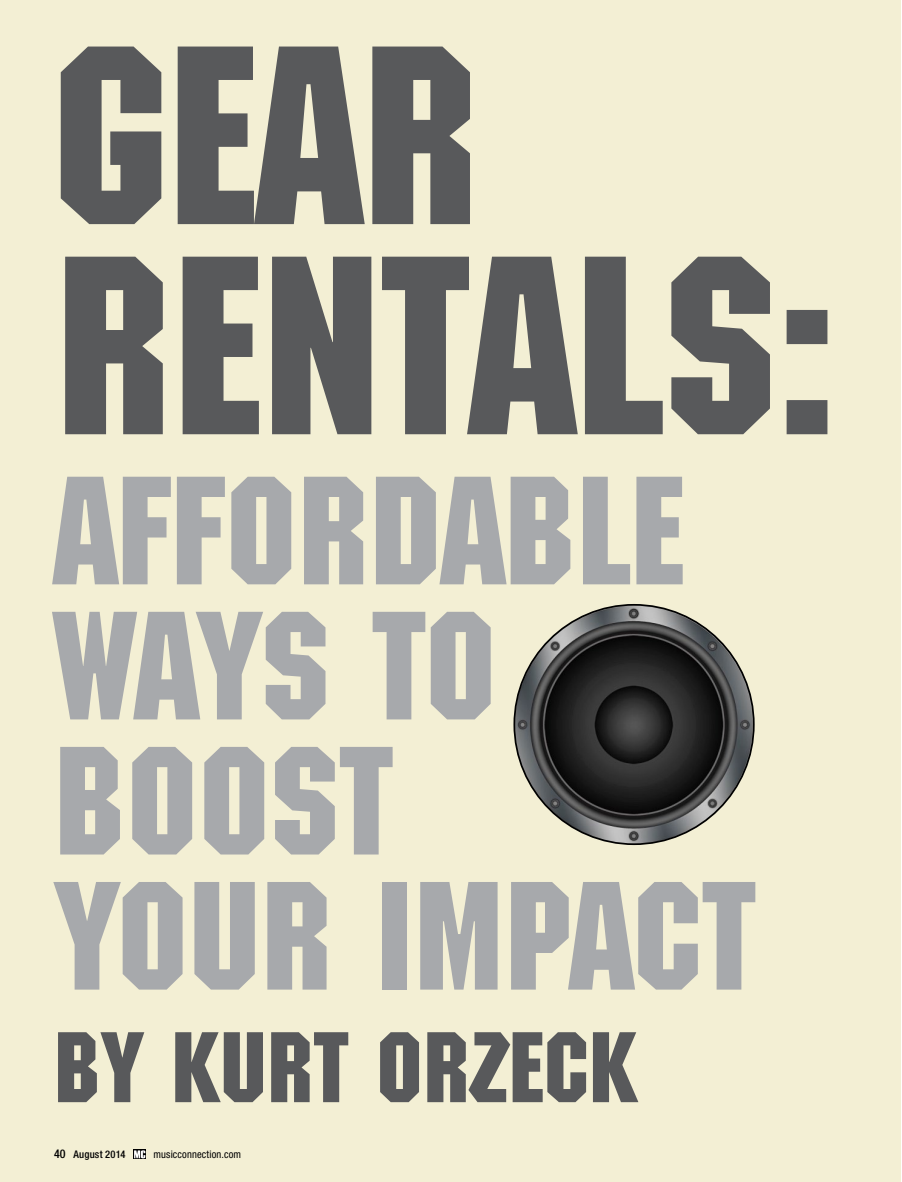
<style>
.page{position:relative;width:902px;height:1182px;background:#fff}
.page>*{position:absolute;margin:0;border:0;box-sizing:border-box;transform-origin:0 0}
.t1{font:247.5px/210px "Machine";color:#58595b}
.t2{font:150px/135px "Machine";color:#a7a9ac}
.t3{font:97.5px "Machine";color:#58595b}
.t4{font:condensed 10.5px "Helvetica Neue";letter-spacing:.015em;color:#000}
.t5{font:500 condensed 10.5px "Helvetica Neue";letter-spacing:.02em;color:#000}
.s1{font-size:12px}
</style>
<div class="page">
<div style="left:0;top:1px;width:900px;height:1180px;background:#f3efd4"></div>
<svg style="left:133px;top:1149px;width:13px;height:9px"></svg>
<svg style="left:134px;top:1150px;width:11px;height:8px"></svg>
<img style="left:514px;top:604px;width:239px;height:240px;border-radius:120px">
<h1 class="t1" style="left:54px;top:41px;width:784px">GEAR<br>RENTALS:</h1>
<p class="t2" style="left:54px;top:469px;width:703px">AFFORDABLE<br>WAYS TO<br>BOOST<br>YOUR IMPACT</p>
<p class="t3" style="left:54px;top:1011px;width:585px">BY KURT ORZECK</p>
<p class="t5" style="left:54px;top:1148px;width:73px"><span class="s1">40</span> August 2014</p>
<p class="t4" style="left:153px;top:1148px;width:89px">musicconnection.com</p>
</div>
